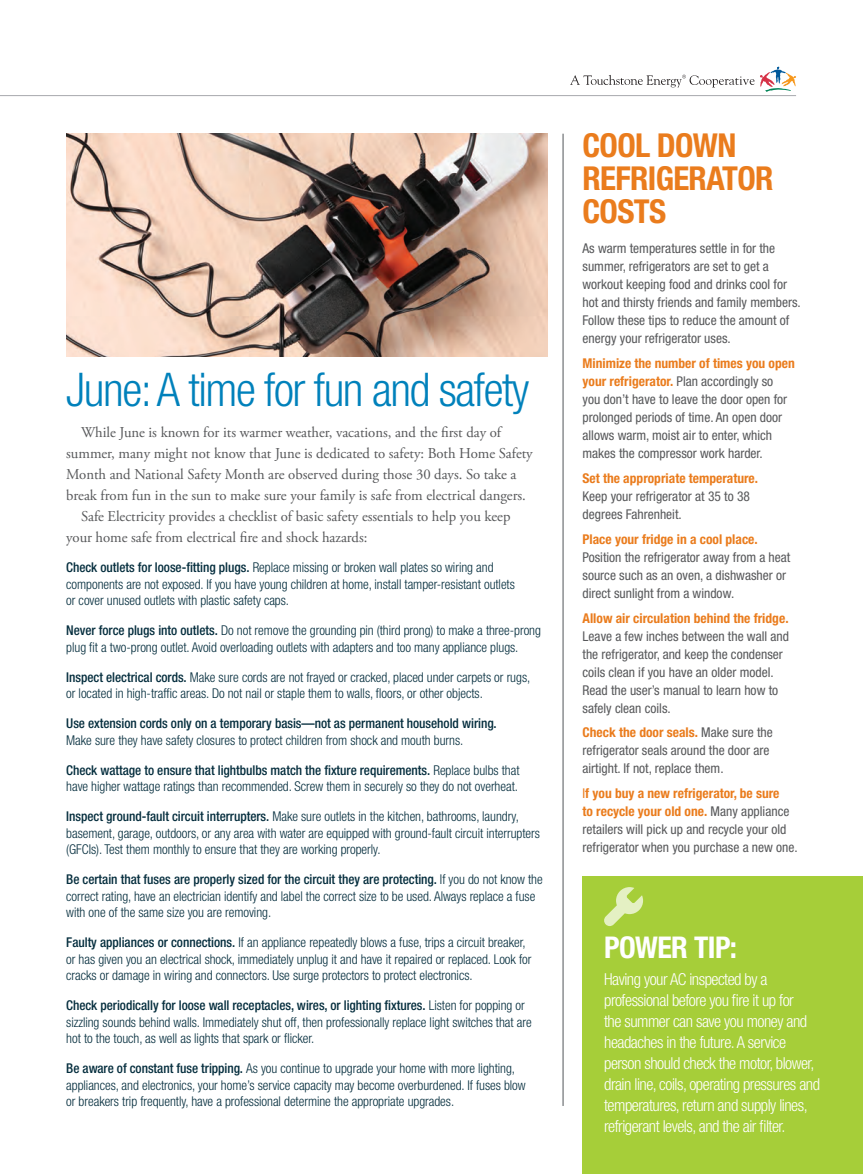
<style>
.page{position:relative;width:863px;height:1174px;background:#fff}
.page>*{position:absolute;margin:0;border:0;box-sizing:border-box;transform-origin:0 0}
.t1{font:300 condensed 46.5px "Helvetica Neue LT Std";letter-spacing:-.03em;color:#0081bb}
.t2{font:700 condensed 33px/33px "Helvetica Neue LT Std";letter-spacing:-.02em;color:#ea7c1d}
.t3{font:700 condensed 30px "Helvetica Neue LT Std";letter-spacing:-.02em;color:#fff}
.t4{font:300 condensed 16.5px/21px "Helvetica Neue LT Std";letter-spacing:-.03em;color:#fff}
.t5{font:15px "Adobe Garamond Pro";letter-spacing:-.005em;color:#57585a}
.t6{font:300 condensed 13.5px/16.5px "Helvetica Neue LT Std";letter-spacing:-.005em;color:#042d3d}
.t7{font:condensed 13.5px/18px "Helvetica Neue LT Std";color:#57585a}
.t8{font:700 condensed 13.5px "Helvetica Neue LT Std";color:#ea7c1d}
.t9{font:500 condensed 13.5px "Helvetica Neue LT Std";letter-spacing:-.005em;color:#042d3d}
.s1{font-weight:500}
.s2{font-weight:700;color:#ea7c1d}
.s3{color:#ea7c1d}
</style>
<div class="page">
<img style="left:66px;top:134px;width:481px;height:222px">
<hr style="left:0;top:95px;width:795px;height:1px;background:#a8a9ad">
<svg style="left:570px;top:67px;width:225px;height:25px"></svg>
<div style="left:582px;top:876px;width:280px;height:298px;background:#a6ce39"></div>
<hr style="left:562px;top:134px;width:1px;height:972px;background:#8b8e90">
<svg style="left:604px;top:887px;width:38px;height:39px"></svg>
<h1 class="t1" style="left:66px;top:363px;width:464px">June: A time for fun and safety</h1>
<p class="t5" style="left:81px;top:423px;width:421px">While June is known for its warmer weather, vacations, and the first day of</p>
<p class="t5" style="left:66px;top:444px;width:467px">summer, many might not know that June is dedicated to safety: Both Home Safety</p>
<p class="t5" style="left:66px;top:465px;width:451px">Month and National Safety Month are observed during those 30 days. So take a</p>
<p class="t5" style="left:66px;top:486px;width:461px">break from fun in the sun to make sure your family is safe from electrical dangers.</p>
<p class="t5" style="left:81px;top:507px;width:430px">Safe Electricity provides a checklist of basic safety essentials to help you keep</p>
<p class="t5" style="left:66px;top:528px;width:302px">your home safe from electrical fire and shock hazards:</p>
<p class="t6" style="left:66px;top:559px;width:450px"><span class="s1">Check outlets for loose-fitting plugs.</span> Replace missing or broken wall plates so wiring and components are not exposed. If you have young children at home, install tamper-resistant outlets or cover unused outlets with plastic safety caps.</p>
<p class="t6" style="left:66px;top:622px;width:476px"><span class="s1">Never force plugs into outlets.</span> Do not remove the grounding pin (third prong) to make a three-prong plug fit a two-prong outlet. Avoid overloading outlets with adapters and too many appliance plugs.</p>
<p class="t6" style="left:66px;top:668px;width:465px"><span class="s1">Inspect electrical cords.</span> Make sure cords are not frayed or cracked, placed under carpets or rugs, or located in high-traffic areas. Do not nail or staple them to walls, floors, or other objects.</p>
<p class="t9" style="left:66px;top:715px;width:431px">Use extension cords only on a temporary basis—not as permanent household wiring.</p>
<p class="t6" style="left:66px;top:731px;width:398px">Make sure they have safety closures to protect children from shock and mouth burns.</p>
<p class="t6" style="left:66px;top:761px;width:454px"><span class="s1">Check wattage to ensure that lightbulbs match the fixture requirements.</span> Replace bulbs that have higher wattage ratings than recommended. Screw them in securely so they do not overheat.</p>
<p class="t6" style="left:66px;top:808px;width:475px"><span class="s1">Inspect ground-fault circuit interrupters.</span> Make sure outlets in the kitchen, bathrooms, laundry, basement, garage, outdoors, or any area with water are equipped with ground-fault circuit interrupters (GFCIs). Test them monthly to ensure that they are working properly.</p>
<p class="t6" style="left:66px;top:871px;width:477px"><span class="s1">Be certain that fuses are properly sized for the circuit they are protecting.</span> If you do not know the correct rating, have an electrician identify and label the correct size to be used. Always replace a fuse with one of the same size you are removing.</p>
<p class="t6" style="left:66px;top:934px;width:466px"><span class="s1">Faulty appliances or connections.</span> If an appliance repeatedly blows a fuse, trips a circuit breaker, or has given you an electrical shock, immediately unplug it and have it repaired or replaced. Look for cracks or damage in wiring and connectors. Use surge protectors to protect electronics.</p>
<p class="t6" style="left:66px;top:997px;width:466px"><span class="s1">Check periodically for loose wall receptacles, wires, or lighting fixtures.</span> Listen for popping or sizzling sounds behind walls. Immediately shut off, then professionally replace light switches that are hot to the touch, as well as lights that spark or flicker.</p>
<p class="t6" style="left:66px;top:1060px;width:460px"><span class="s1">Be aware of constant fuse tripping.</span> As you continue to upgrade your home with more lighting, appliances, and electronics, your home’s service capacity may become overburdened. If fuses blow or breakers trip frequently, have a professional determine the appropriate upgrades.</p>
<h2 class="t2" style="left:582px;top:129px;width:192px">COOL DOWN<br>REFRIGERATOR<br>COSTS</h2>
<p class="t7" style="left:582px;top:240px;width:220px">As warm temperatures settle in for the summer, refrigerators are set to get a workout keeping food and drinks cool for hot and thirsty friends and family members.<br>Follow these tips to reduce the amount of energy your refrigerator uses.</p>
<p class="t7" style="left:582px;top:354px;width:214px"><span class="s2">Minimize the number of times you open your refrigerator.</span> Plan accordingly so<br>you don’t have to leave the door open for prolonged periods of time. An open door allows warm, moist air to enter, which makes the compressor work harder.</p>
<p class="t8" style="left:582px;top:470px;width:177px">Set the appropriate temperature.</p>
<p class="t7" style="left:582px;top:487px;width:169px">Keep your refrigerator at 35 to 38 degrees Fahrenheit.</p>
<p class="t8" style="left:582px;top:531px;width:177px">Place your fridge in a cool place.</p>
<p class="t7" style="left:582px;top:548px;width:209px">Position the refrigerator away from a heat source such as an oven, a dishwasher or direct sunlight from a window.</p>
<p class="t8" style="left:582px;top:609px;width:207px">Allow air circulation behind the fridge.</p>
<p class="t7" style="left:582px;top:626px;width:208px">Leave a few inches between the wall and the refrigerator, and keep the condenser coils clean if you have an older model.<br>Read the user’s manual to learn how to safely clean coils.</p>
<p class="t7" style="left:582px;top:723px;width:192px"><span class="s2">Check the door seals.</span> Make sure the refrigerator seals around the door are airtight. If not, replace them.</p>
<p class="t7" style="left:582px;top:784px;width:216px"><span class="s3">I</span><span class="s2">f you buy a new refrigerator, be sure<br>to recycle your old one.</span> Many appliance retailers will pick up and recycle your old refrigerator when you purchase a new one.</p>
<h3 class="t3" style="left:603px;top:928px;width:134px">POWER TIP:</h3>
<p class="t4" style="left:603px;top:968px;width:217px">Having your AC inspected by a professional before you fire it up for<br>the summer can save you money and headaches in the future. A service person should check the motor, blower, drain line, coils, operating pressures and temperatures, return and supply lines, refrigerant levels, and the air filter.</p>
</div>
